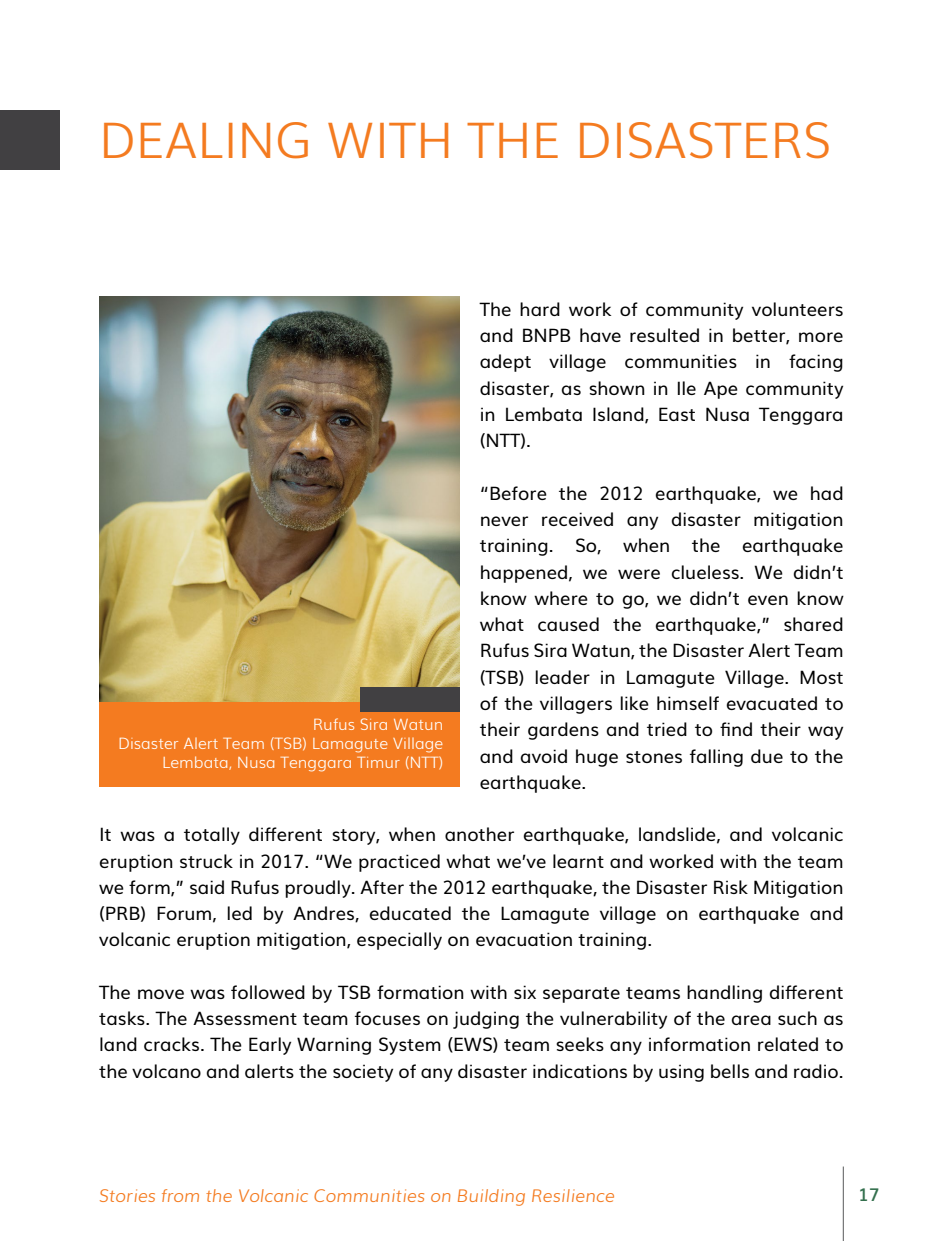
<style>
.page{position:relative;width:943px;height:1241px;background:#fff}
.page>*{position:absolute;margin:0;border:0;box-sizing:border-box;transform-origin:0 0}
.t1{font:300 49px "Muli";color:#f47b20}
.t2{font:18.38px/26.2px "Muli";color:#000;text-align:justify}
.t3{font:italic 300 17.5px "Muli";color:#f47b20}
.t4{font:600 17.5px "Muli";color:#34704e}
.t5{font:300 15.75px/18.9px "Muli";color:#fff;text-align:right}
</style>
<div class="page">
<hr style="left:842px;top:1166px;width:1px;height:74px;background:#58595b">
<div style="left:0;top:110px;width:60px;height:59px;background:#414042"></div>
<img style="left:99px;top:296px;width:361px;height:406px">
<div style="left:99px;top:702px;width:361px;height:85px;background:#f47b20"></div>
<div style="left:360px;top:686px;width:99px;height:25px;background:#414042"></div>
<h1 class="t1" style="left:99px;top:102px;width:733px">DEALING WITH THE DISASTERS</h1>
<p class="t2" style="left:480px;top:294px;width:365px">The hard work of community volunteers and BNPB have resulted in better, more adept village communities in facing disaster, as shown in Ile Ape community in Lembata Island, East Nusa Tenggara (NTT).</p>
<p class="t2" style="left:480px;top:478px;width:365px">“Before the 2012 earthquake, we had never received any disaster mitigation training. So, when the earthquake happened, we were clueless. We didn’t know where to go, we didn’t even know what caused the earthquake,” shared Rufus Sira Watun, the Disaster Alert Team (TSB) leader in Lamagute Village. Most of the villagers like himself evacuated to their gardens and tried to find their way and avoid huge stones falling due to the earthquake.</p>
<p class="t2" style="left:99px;top:820px;width:746px">It was a totally different story, when another earthquake, landslide, and volcanic eruption struck in 2017. “We practiced what we’ve learnt and worked with the team we form,” said Rufus proudly. After the 2012 earthquake, the Disaster Risk Mitigation (PRB) Forum, led by Andres, educated the Lamagute village on earthquake and volcanic eruption mitigation, especially on evacuation training.</p>
<p class="t2" style="left:99px;top:977px;width:746px">The move was followed by TSB formation with six separate teams handling different tasks. The Assessment team focuses on judging the vulnerability of the area such as land cracks. The Early Warning System (EWS) team seeks any information related to the volcano and alerts the society of any disaster indications by using bells and radio.</p>
<p class="t5" style="left:118px;top:713px;width:327px">Rufus Sira Watun<br>Disaster Alert Team (TSB) Lamagute Village<br>Lembata, Nusa Tenggara Timur (NTT)</p>
<p class="t3" style="left:99px;top:1181px;width:517px">Stories from the Volcanic Communities on Building Resilience</p>
<p class="t4" style="left:858px;top:1179px;width:23px">17</p>
</div>
